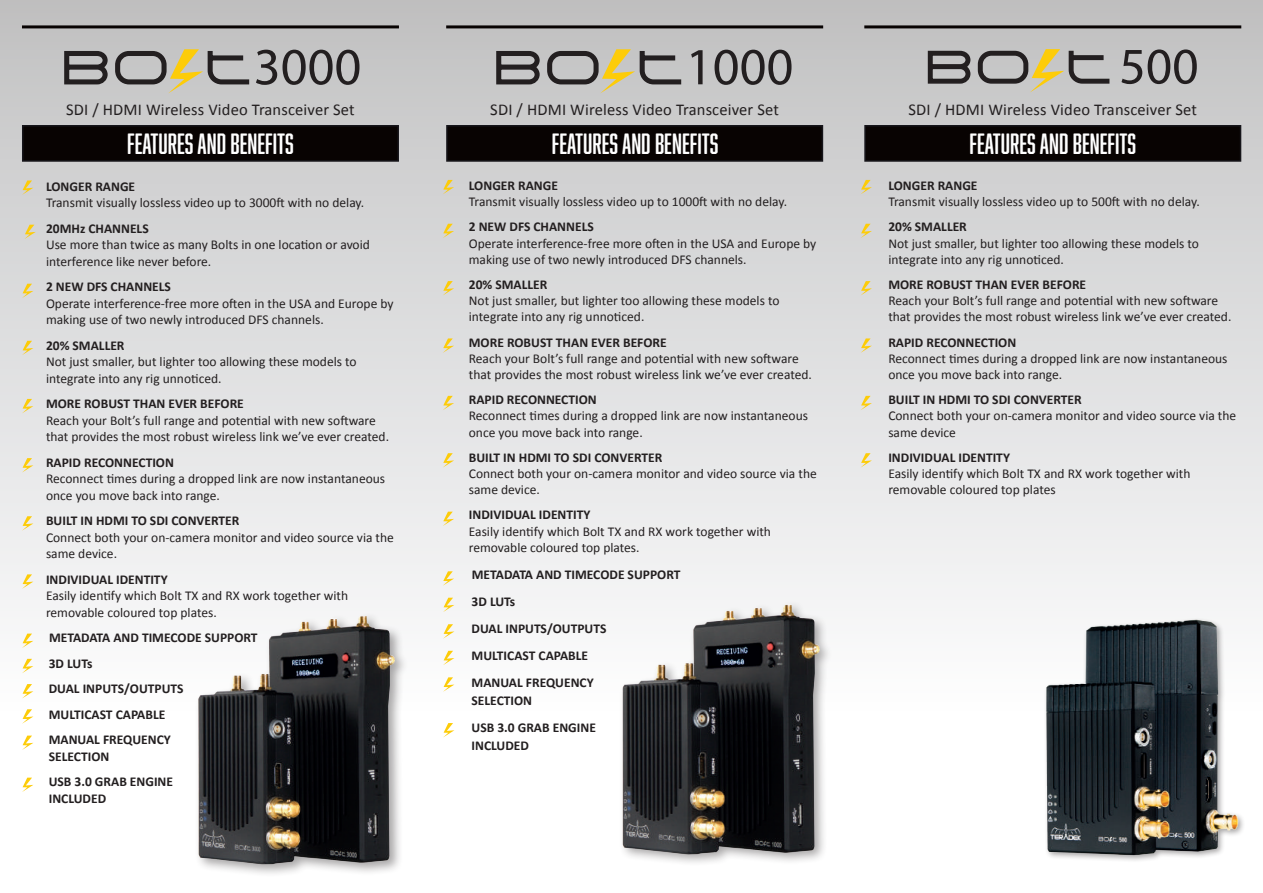
<style>
.page{position:relative;width:1263px;height:893px;background:#fff}
.page>*{position:absolute;margin:0;border:0;box-sizing:border-box;transform-origin:0 0}
.t1{font:52.5px "Myriad Pro";color:#231f20}
.t2{font:51.6px "Myriad Pro";color:#231f20}
.t3{font:27px "Abolition Soft";color:#fff}
.t4{font:16.5px "Calibri";letter-spacing:.01em;color:#231f20}
.t5{font:13.5px/16.2px "Calibri";color:#231f20}
.t6{font:700 13.5px/25.5px "Calibri";color:#231f20}
</style>
<div class="page">
<div style="left:0;top:0;width:1263px;height:712px;background:linear-gradient(to bottom,#c0c0c1,#fefeff)"></div>
<div style="left:619px;top:601px;width:213px;height:266px;background:#231f20;opacity:.4"></div>
<img style="left:618px;top:603px;width:205px;height:253px">
<div style="left:194px;top:612px;width:214px;height:265px;background:#231f20;opacity:.4"></div>
<img style="left:193px;top:613px;width:206px;height:254px">
<hr style="left:22px;top:25px;width:377px;height:3px;background:#080302">
<hr style="left:446px;top:25px;width:377px;height:3px;background:#080302">
<hr style="left:864px;top:25px;width:377px;height:3px;background:#080302">
<svg style="left:64px;top:50px;width:44px;height:35px;background:#706e6f"></svg>
<svg style="left:114px;top:49px;width:136px;height:44px;background:#aba798"></svg>
<svg style="left:496px;top:50px;width:44px;height:35px;background:#706e6f"></svg>
<svg style="left:546px;top:49px;width:136px;height:44px;background:#aba798"></svg>
<svg style="left:928px;top:50px;width:43px;height:34px"></svg>
<svg style="left:977px;top:49px;width:133px;height:43px;background:#aba798"></svg>
<svg style="left:22px;top:180px;width:11px;height:15px"></svg>
<svg style="left:443px;top:180px;width:11px;height:14px"></svg>
<svg style="left:860px;top:180px;width:12px;height:14px"></svg>
<svg style="left:24px;top:225px;width:12px;height:14px"></svg>
<svg style="left:443px;top:224px;width:11px;height:14px"></svg>
<svg style="left:860px;top:224px;width:12px;height:14px"></svg>
<svg style="left:22px;top:284px;width:11px;height:14px"></svg>
<svg style="left:443px;top:281px;width:11px;height:15px"></svg>
<svg style="left:860px;top:281px;width:12px;height:15px"></svg>
<svg style="left:22px;top:341px;width:11px;height:14px"></svg>
<svg style="left:22px;top:399px;width:11px;height:14px"></svg>
<svg style="left:22px;top:458px;width:11px;height:15px"></svg>
<svg style="left:22px;top:516px;width:11px;height:15px"></svg>
<svg style="left:22px;top:574px;width:11px;height:15px"></svg>
<svg style="left:22px;top:634px;width:11px;height:14px"></svg>
<svg style="left:22px;top:659px;width:11px;height:14px"></svg>
<svg style="left:22px;top:684px;width:11px;height:14px"></svg>
<svg style="left:22px;top:709px;width:11px;height:15px"></svg>
<svg style="left:22px;top:736px;width:11px;height:14px"></svg>
<svg style="left:22px;top:778px;width:11px;height:14px"></svg>
<svg style="left:443px;top:338px;width:11px;height:15px"></svg>
<svg style="left:860px;top:338px;width:12px;height:15px"></svg>
<svg style="left:443px;top:396px;width:11px;height:14px"></svg>
<svg style="left:860px;top:396px;width:12px;height:14px"></svg>
<svg style="left:443px;top:453px;width:11px;height:15px"></svg>
<svg style="left:860px;top:453px;width:12px;height:15px"></svg>
<svg style="left:443px;top:512px;width:11px;height:14px"></svg>
<svg style="left:443px;top:571px;width:11px;height:15px"></svg>
<svg style="left:443px;top:598px;width:11px;height:14px"></svg>
<svg style="left:443px;top:624px;width:11px;height:15px"></svg>
<svg style="left:443px;top:651px;width:11px;height:14px"></svg>
<svg style="left:443px;top:677px;width:11px;height:15px"></svg>
<svg style="left:443px;top:723px;width:11px;height:14px"></svg>
<div style="left:22px;top:125px;width:377px;height:37px;background:#080302;border:2px solid #16151a"></div>
<div style="left:446px;top:125px;width:377px;height:37px;background:#080302;border:2px solid #16151a"></div>
<div style="left:864px;top:125px;width:377px;height:37px;background:#080302;border:2px solid #16151a"></div>
<div style="left:1044px;top:617px;width:202px;height:246px;background:#fff"></div>
<img style="left:1042px;top:612px;width:199px;height:249px">
<h1 class="t1" style="left:254px;top:34px;width:109px">3000</h1>
<h1 class="t1" style="left:686px;top:34px;width:109px">1000</h1>
<h2 class="t2" style="left:1119px;top:34px;width:81px">500</h2>
<p class="t4" style="left:66px;top:99px;width:290px">SDI / HDMI Wireless Video Transceiver Set</p>
<p class="t4" style="left:490px;top:99px;width:290px">SDI / HDMI Wireless Video Transceiver Set</p>
<p class="t4" style="left:908px;top:99px;width:290px">SDI / HDMI Wireless Video Transceiver Set</p>
<h3 class="t3" style="left:127px;top:128px;width:168px">FEATURES AND BENEFITS</h3>
<h3 class="t3" style="left:552px;top:128px;width:168px">FEATURES AND BENEFITS</h3>
<h3 class="t3" style="left:969px;top:128px;width:168px">FEATURES AND BENEFITS</h3>
<p class="t6" style="left:46px;top:173px;width:91px">LONGER RANGE</p>
<p class="t5" style="left:46px;top:195px;width:320px">Transmit visually lossless video up to 3000ft with no delay.</p>
<p class="t6" style="left:46px;top:215px;width:104px">20MHz CHANNELS</p>
<p class="t5" style="left:46px;top:236px;width:325px">Use more than twice as many Bolts in one location or avoid interference like never before.</p>
<p class="t6" style="left:46px;top:274px;width:126px">2 NEW DFS CHANNELS</p>
<p class="t5" style="left:46px;top:295px;width:349px">Operate interference-free more often in the USA and Europe by making use of two newly introduced DFS channels.</p>
<p class="t6" style="left:46px;top:332px;width:80px">20% SMALLER</p>
<p class="t5" style="left:46px;top:353px;width:312px">Not just smaller, but lighter too allowing these models to integrate into any rig unnoticed.</p>
<p class="t6" style="left:46px;top:391px;width:199px">MORE ROBUST THAN EVER BEFORE</p>
<p class="t5" style="left:46px;top:412px;width:345px">Reach your Bolt’s full range and potential with new software that provides the most robust wireless link we’ve ever created.</p>
<p class="t6" style="left:46px;top:449px;width:129px">RAPID RECONNECTION</p>
<p class="t5" style="left:46px;top:470px;width:341px">Reconnect times during a dropped link are now instantaneous once you move back into range.</p>
<p class="t6" style="left:46px;top:508px;width:195px">BUILT IN HDMI TO SDI CONVERTER</p>
<p class="t5" style="left:46px;top:529px;width:349px">Connect both your on-camera monitor and video source via the same device.</p>
<p class="t6" style="left:46px;top:566px;width:123px">INDIVIDUAL IDENTITY</p>
<p class="t5" style="left:46px;top:587px;width:304px">Easily identify which Bolt TX and RX work together with removable coloured top plates.</p>
<p class="t6" style="left:49px;top:625px;width:210px">METADATA AND TIMECODE SUPPORT<br>3D LUTs<br>DUAL INPUTS/OUTPUTS<br>MULTICAST CAPABLE<br>MANUAL FREQUENCY</p>
<p class="t6" style="left:49px;top:743px;width:126px">SELECTION<br>USB 3.0 GRAB ENGINE</p>
<p class="t6" style="left:49px;top:785px;width:59px">INCLUDED</p>
<p class="t6" style="left:469px;top:173px;width:91px">LONGER RANGE</p>
<p class="t5" style="left:469px;top:194px;width:320px">Transmit visually lossless video up to 1000ft with no delay.</p>
<p class="t6" style="left:469px;top:214px;width:126px">2 NEW DFS CHANNELS</p>
<p class="t5" style="left:469px;top:235px;width:349px">Operate interference-free more often in the USA and Europe by making use of two newly introduced DFS channels.</p>
<p class="t6" style="left:469px;top:272px;width:80px">20% SMALLER</p>
<p class="t5" style="left:469px;top:293px;width:312px">Not just smaller, but lighter too allowing these models to integrate into any rig unnoticed.</p>
<p class="t6" style="left:469px;top:329px;width:199px">MORE ROBUST THAN EVER BEFORE</p>
<p class="t5" style="left:469px;top:350px;width:345px">Reach your Bolt’s full range and potential with new software that provides the most robust wireless link we’ve ever created.</p>
<p class="t6" style="left:469px;top:387px;width:129px">RAPID RECONNECTION</p>
<p class="t5" style="left:469px;top:408px;width:341px">Reconnect times during a dropped link are now instantaneous once you move back into range.</p>
<p class="t6" style="left:469px;top:445px;width:195px">BUILT IN HDMI TO SDI CONVERTER</p>
<p class="t5" style="left:469px;top:466px;width:349px">Connect both your on-camera monitor and video source via the same device.</p>
<p class="t6" style="left:469px;top:502px;width:123px">INDIVIDUAL IDENTITY</p>
<p class="t5" style="left:469px;top:523px;width:304px">Easily identify which Bolt TX and RX work together with removable coloured top plates.</p>
<p class="t6" style="left:472px;top:561px;width:210px;line-height:27px">METADATA AND TIMECODE SUPPORT<br>3D LUTs<br>DUAL INPUTS/OUTPUTS<br>MULTICAST CAPABLE<br>MANUAL FREQUENCY</p>
<p class="t6" style="left:472px;top:687px;width:126px;line-height:27px">SELECTION<br>USB 3.0 GRAB ENGINE</p>
<p class="t6" style="left:472px;top:733px;width:59px">INCLUDED</p>
<p class="t6" style="left:888px;top:173px;width:91px">LONGER RANGE</p>
<p class="t5" style="left:888px;top:194px;width:313px">Transmit visually lossless video up to 500ft with no delay.</p>
<p class="t6" style="left:888px;top:214px;width:80px">20% SMALLER</p>
<p class="t5" style="left:888px;top:235px;width:312px">Not just smaller, but lighter too allowing these models to integrate into any rig unnoticed.</p>
<p class="t6" style="left:888px;top:272px;width:199px">MORE ROBUST THAN EVER BEFORE</p>
<p class="t5" style="left:888px;top:293px;width:345px">Reach your Bolt’s full range and potential with new software that provides the most robust wireless link we’ve ever created.</p>
<p class="t6" style="left:888px;top:329px;width:129px">RAPID RECONNECTION</p>
<p class="t5" style="left:888px;top:350px;width:341px">Reconnect times during a dropped link are now instantaneous once you move back into range.</p>
<p class="t6" style="left:888px;top:387px;width:195px">BUILT IN HDMI TO SDI CONVERTER</p>
<p class="t5" style="left:888px;top:408px;width:349px">Connect both your on-camera monitor and video source via the same device</p>
<p class="t6" style="left:888px;top:445px;width:123px">INDIVIDUAL IDENTITY</p>
<p class="t5" style="left:888px;top:466px;width:304px">Easily identify which Bolt TX and RX work together with removable coloured top plates</p>
</div>
